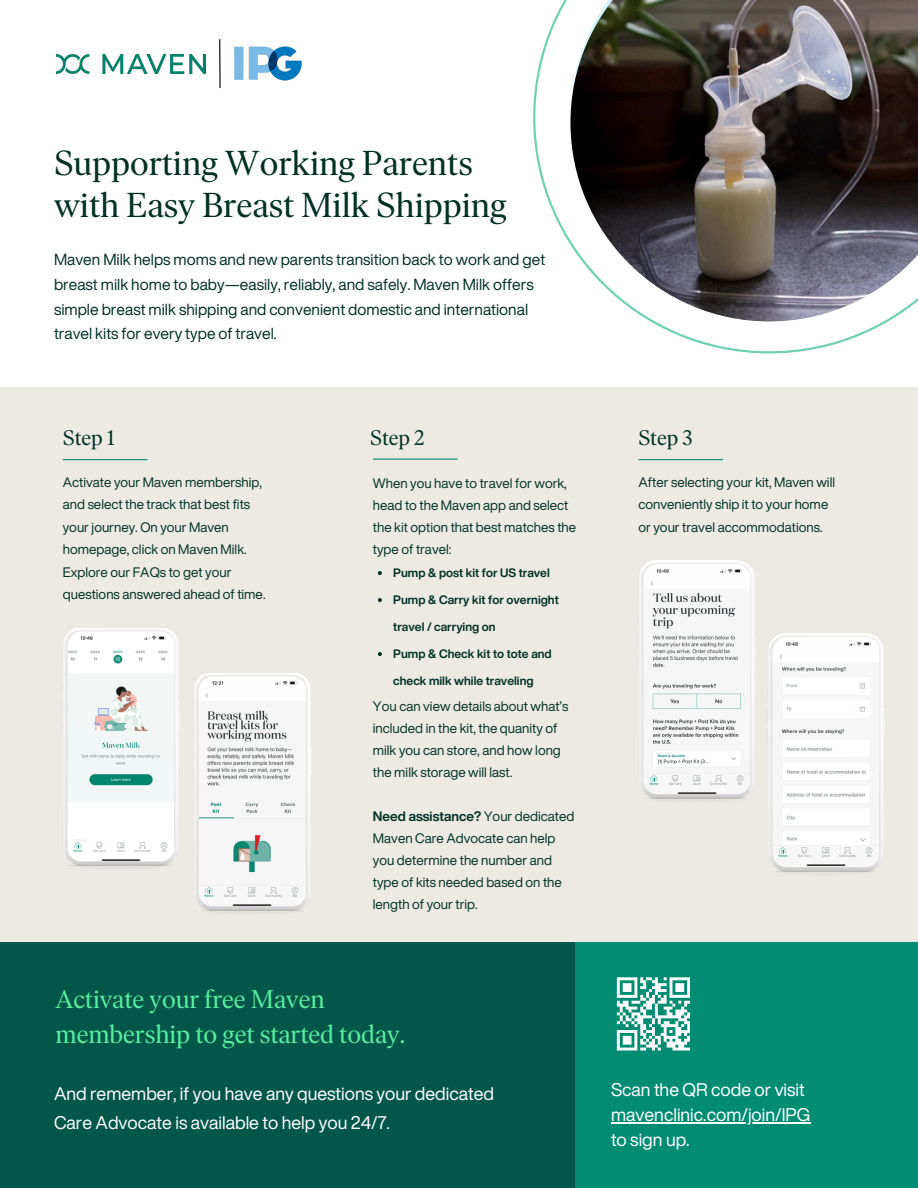
<style>
.page{position:relative;width:918px;height:1188px;background:#fff}
.page>*{position:absolute;margin:0;border:0;box-sizing:border-box;transform-origin:0 0}
.t1{font:34.5px/42.8px "Ivar Headline";color:#013126}
.t2{font:25.5px/34.8px "Ivar Headline";color:#58eda2}
.t3{font:21px "Ivar Headline";color:#013126}
.t4{font:18px/29.2px "Helvetica Now Display";color:#fff}
.t5{font:15.75px/24.8px "Helvetica Now Display";color:#013126}
.t6{font:13.5px/22px "Helvetica Now Display";color:#013126}
.t7{font:700 12px "Helvetica Now Display";color:#013126}
.s1{font-weight:700}
</style>
<div class="page">
<svg style="left:533px;top:0;width:356px;height:353px"></svg>
<img style="left:56px;top:54px;width:150px;height:20px">
<div style="left:0;top:387px;width:918px;height:801px;background:#ede9e3"></div>
<div style="left:0;top:942px;width:918px;height:246px;background:#028c74"></div>
<div style="left:0;top:942px;width:575px;height:246px;background:#035748"></div>
<svg style="left:617px;top:977px;width:73px;height:73px"></svg>
<img style="left:57px;top:54px;width:148px;height:19px">
<img style="left:194px;top:673px;width:117px;height:238px">
<img style="left:638px;top:561px;width:118px;height:238px">
<img style="left:768px;top:634px;width:117px;height:238px">
<hr style="left:63px;top:459px;width:84px;height:1px;background:#028c74">
<hr style="left:373px;top:459px;width:84px;height:1px;background:#028c74">
<hr style="left:638px;top:459px;width:85px;height:1px;background:#028c74">
<img style="left:63px;top:628px;width:117px;height:238px">
<div style="left:74px;top:816px;width:95px;height:21px;background:#fff"></div>
<img style="left:570px;top:0;width:348px;height:321px">
<hr style="left:219px;top:39px;width:2px;height:49px;background:#000">
<img style="left:234px;top:47px;width:68px;height:33px">
<hr style="left:611px;top:1122px;width:199px;height:1px;background:#fff">
<svg style="left:378px;top:571px;width:4px;height:4px"></svg>
<svg style="left:378px;top:598px;width:4px;height:4px"></svg>
<svg style="left:378px;top:652px;width:4px;height:4px"></svg>
<p class="t1" style="left:54px;top:141px;width:454px">Supporting Working Parents with Easy Breast Milk Shipping</p>
<h6 class="t5" style="left:54px;top:247px;width:493px">Maven Milk helps moms and new parents transition back to work and get breast milk home to baby—easily, reliably, and safely. Maven Milk offers simple breast milk shipping and convenient domestic and international travel kits for every type of travel.</h6>
<p class="t3" style="left:63px;top:425px;width:54px">Step 1</p>
<p class="t6" style="left:63px;top:470px;width:204px;line-height:22.5px">Activate your Maven membership, and select the track that best fits your journey. On your Maven homepage, click on Maven Milk.<br>Explore our FAQs to get your questions answered ahead of time.</p>
<p class="t3" style="left:370px;top:425px;width:56px">Step 2</p>
<p class="t3" style="left:638px;top:425px;width:56px">Step 3</p>
<h6 class="t6" style="left:373px;top:472px;width:205px">When you have to travel for work, head to the Maven app and select the kit option that best matches the type of travel:</h6>
<h6 class="t7" style="left:393px;top:564px;width:158px">Pump &amp; post kit for US travel</h6>
<h3 class="t7" style="left:393px;top:591px;width:167px">Pump &amp; Carry kit for overnight</h3>
<h3 class="t7" style="left:393px;top:618px;width:104px">travel / carrying on</h3>
<h6 class="t7" style="left:393px;top:645px;width:160px">Pump &amp; Check kit to tote and</h6>
<h6 class="t7" style="left:393px;top:672px;width:142px">check milk while traveling</h6>
<p class="t6" style="left:373px;top:695px;width:197px">You can view details about what’s included in the kit, the quanity of milk you can store, and how long the milk storage will last.</p>
<p class="t6" style="left:373px;top:805px;width:203px"><span class="s1">Need assistance?</span> Your dedicated<br>Maven Care Advocate can help you determine the number and type of kits needed based on the length of your trip.</p>
<p class="t6" style="left:638px;top:470px;width:198px;line-height:22.5px">After selecting your kit, Maven will conveniently ship it to your home or your travel accommodations.</p>
<h3 class="t2" style="left:55px;top:982px;width:351px">Activate your free Maven membership to get started today.</h3>
<p class="t4" style="left:54px;top:1078px;width:442px">And remember, if you have any questions your dedicated<br>Care Advocate is available to help you 24/7.</p>
<h6 class="t4" style="left:611px;top:1075px;width:195px">Scan the QR code or visit</h6>
<p class="t4" style="left:611px;top:1102px;width:201px;line-height:24.8px">mavenclinic.com/join/IPG to sign up.</p>
</div>
